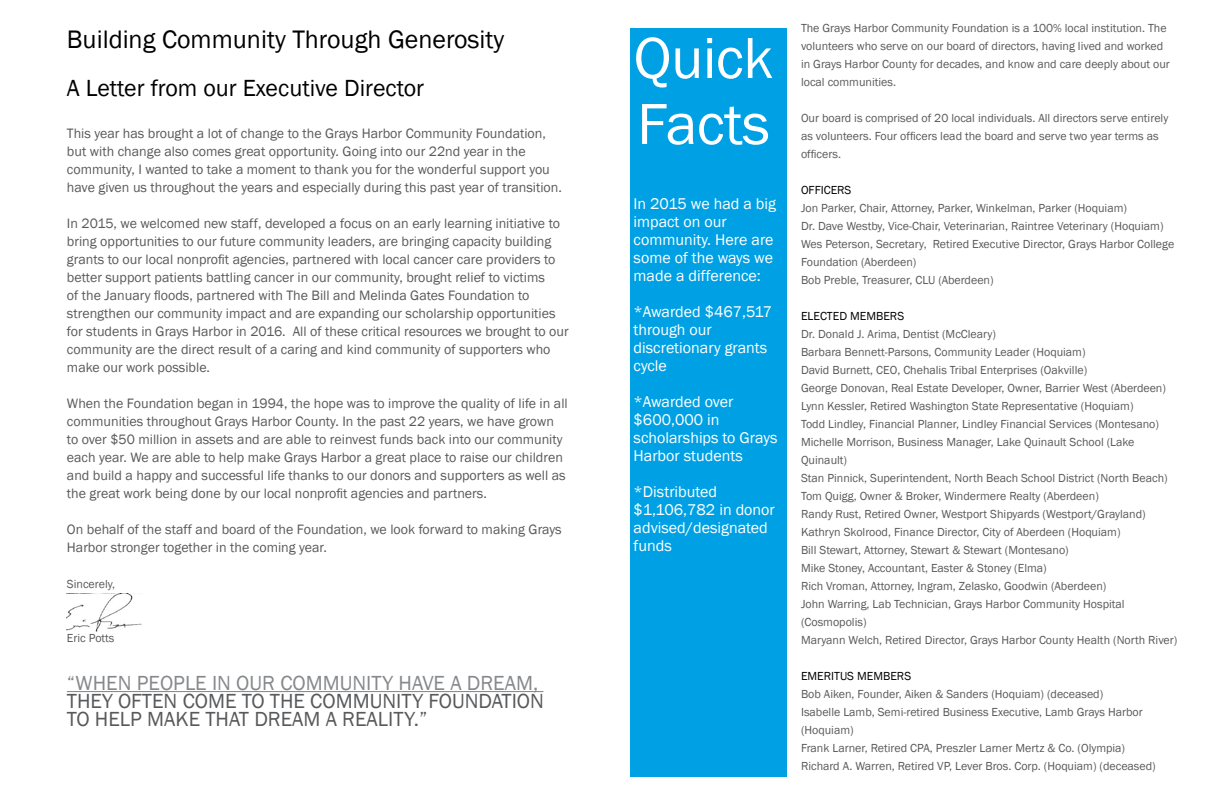
<style>
.page{position:relative;width:1224px;height:792px;background:#fff}
.page>*{position:absolute;margin:0;border:0;box-sizing:border-box;transform-origin:0 0}
.t1{font:60px/66px "Franklin Gothic";letter-spacing:-.01em;color:#fff}
.t2{font:26px "Franklin Gothic";color:#000}
.t3{font:24px "Franklin Gothic";color:#000}
.t4{font:21px/18px "Franklin Gothic";color:#58595b}
.t5{font:21px "Franklin Gothic";color:#86888b}
.t6{font:16px/18px "Franklin Gothic";color:#fff}
.t7{font:14px/18px "Franklin Gothic";color:#58595b}
.t8{font:12px/18px "Franklin Gothic";color:#58595b}
.t9{font:12px "Franklin Gothic";color:#000}
</style>
<div class="page">
<hr style="left:67px;top:691px;width:476px;height:1px;background:#86888b">
<img style="left:67px;top:594px;width:75px;height:38px">
<div style="left:630px;top:28px;width:156px;height:748px;background:#00a1e4"></div>
<h2 class="t2" style="left:67px;top:23px;width:439px">Building Community Through Generosity</h2>
<h3 class="t3" style="left:67px;top:73px;width:359px">A Letter from our Executive Director</h3>
<p class="t7" style="left:67px;top:125px;width:497px">This year has brought a lot of change to the Grays Harbor Community Foundation, but with change also comes great opportunity. Going into our 22nd year in the community, I wanted to take a moment to thank you for the wonderful support you have given us throughout the years and especially during this past year of transition.</p>
<p class="t7" style="left:67px;top:215px;width:503px">In 2015, we welcomed new staff, developed a focus on an early learning initiative to bring opportunities to our future community leaders, are bringing capacity building grants to our local nonprofit agencies, partnered with local cancer care providers to better support patients battling cancer in our community, brought relief to victims<br>of the January floods, partnered with The Bill and Melinda Gates Foundation to strengthen our community impact and are expanding our scholarship opportunities for students in Grays Harbor in 2016. All of these critical resources we brought to our community are the direct result of a caring and kind community of supporters who make our work possible.</p>
<p class="t7" style="left:67px;top:395px;width:502px">When the Foundation began in 1994, the hope was to improve the quality of life in all communities throughout Grays Harbor County. In the past 22 years, we have grown to over $50 million in assets and are able to reinvest funds back into our community each year. We are able to help make Grays Harbor a great place to raise our children and build a happy and successful life thanks to our donors and supporters as well as the great work being done by our local nonprofit agencies and partners.</p>
<p class="t7" style="left:67px;top:521px;width:496px">On behalf of the staff and board of the Foundation, we look forward to making Grays<br>Harbor stronger together in the coming year.</p>
<p class="t8" style="left:67px;top:575px;width:50px">Sincerely,</p>
<p class="t8" style="left:67px;top:629px;width:49px">Eric Potts</p>
<h3 class="t5" style="left:67px;top:670px;width:473px">“WHEN PEOPLE IN OUR COMMUNITY HAVE A DREAM,</h3>
<h3 class="t4" style="left:67px;top:692px;width:479px">THEY OFTEN COME TO THE COMMUNITY FOUNDATION<br>TO HELP MAKE THAT DREAM A REALITY.”</h3>
<h1 class="t1" style="left:634px;top:26px;width:141px">Quick<br>Facts</h1>
<h3 class="t6" style="left:634px;top:195px;width:144px">In 2015 we had a big impact on our community. Here are some of the ways we made a difference:</h3>
<h3 class="t6" style="left:634px;top:303px;width:140px">*Awarded $467,517 through our discretionary grants cycle</h3>
<h3 class="t6" style="left:634px;top:393px;width:145px">*Awarded over $600,000 in scholarships to Grays<br>Harbor students</h3>
<h3 class="t6" style="left:634px;top:483px;width:143px">*Distributed $1,106,782 in donor advised/designated funds</h3>
<p class="t8" style="left:801px;top:19px;width:370px">The Grays Harbor Community Foundation is a 100% local institution. The volunteers who serve on our board of directors, having lived and worked in Grays Harbor County for decades, and know and care deeply about our local communities.</p>
<p class="t8" style="left:801px;top:109px;width:369px">Our board is comprised of 20 local individuals. All directors serve entirely as volunteers. Four officers lead the board and serve two year terms as officers.</p>
<p class="t9" style="left:801px;top:182px;width:52px">OFFICERS</p>
<p class="t8" style="left:801px;top:199px;width:375px">Jon Parker, Chair, Attorney, Parker, Winkelman, Parker (Hoquiam)<br>Dr. Dave Westby, Vice-Chair, Veterinarian, Raintree Veterinary (Hoquiam)<br>Wes Peterson, Secretary, Retired Executive Director, Grays Harbor College Foundation (Aberdeen)<br>Bob Preble, Treasurer, CLU (Aberdeen)</p>
<p class="t9" style="left:801px;top:308px;width:105px">ELECTED MEMBERS</p>
<p class="t8" style="left:801px;top:325px;width:378px">Dr. Donald J. Arima, Dentist (McCleary)<br>Barbara Bennett-Parsons, Community Leader (Hoquiam)<br>David Burnett, CEO, Chehalis Tribal Enterprises (Oakville)<br>George Donovan, Real Estate Developer, Owner, Barrier West (Aberdeen)<br>Lynn Kessler, Retired Washington State Representative (Hoquiam)<br>Todd Lindley, Financial Planner, Lindley Financial Services (Montesano)<br>Michelle Morrison, Business Manager, Lake Quinault School (Lake Quinault)<br>Stan Pinnick, Superintendent, North Beach School District (North Beach)<br>Tom Quigg, Owner &amp; Broker, Windermere Realty (Aberdeen)<br>Randy Rust, Retired Owner, Westport Shipyards (Westport/Grayland)<br>Kathryn Skolrood, Finance Director, City of Aberdeen (Hoquiam)<br>Bill Stewart, Attorney, Stewart &amp; Stewart (Montesano)<br>Mike Stoney, Accountant, Easter &amp; Stoney (Elma)<br>Rich Vroman, Attorney, Ingram, Zelasko, Goodwin (Aberdeen)<br>John Warring, Lab Technician, Grays Harbor Community Hospital (Cosmopolis)<br>Maryann Welch, Retired Director, Grays Harbor County Health (North River)</p>
<p class="t9" style="left:801px;top:668px;width:112px">EMERITUS MEMBERS</p>
<p class="t8" style="left:801px;top:685px;width:356px">Bob Aiken, Founder, Aiken &amp; Sanders (Hoquiam) (deceased)<br>Isabelle Lamb, Semi-retired Business Executive, Lamb Grays Harbor (Hoquiam)<br>Frank Larner, Retired CPA, Preszler Larner Mertz &amp; Co. (Olympia)<br>Richard A. Warren, Retired VP, Lever Bros. Corp. (Hoquiam) (deceased)</p>
</div>
